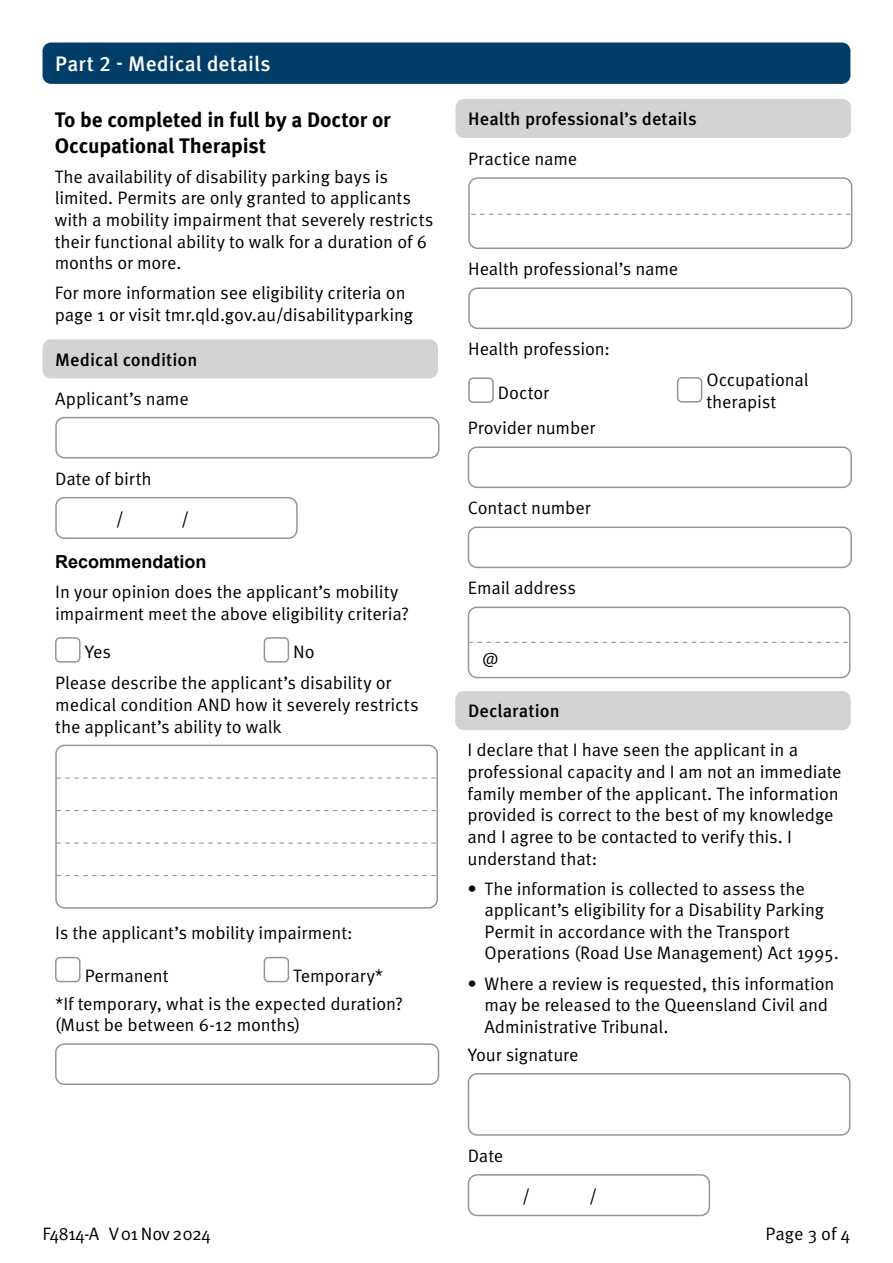
<style>
.page{position:relative;width:893px;height:1263px;background:#fff}
.page>*{position:absolute;margin:0;border:0;box-sizing:border-box;transform-origin:0 0}
.t1{font:700 21px/25.2px "Meta Pro";letter-spacing:-.01em;color:#000}
.t2{font:500 21px "Meta Pro";letter-spacing:.005em;color:#fff}
.t3{font:18px/21.6px "Meta Pro Norm";letter-spacing:-.01em;color:#000}
.t4{font:500 18px "Meta Pro";letter-spacing:.005em;color:#000}
.t5{font:18px "Meta Pro Norm";letter-spacing:-.045em;color:#000}
.t6{font:700 18px "Arial";color:#000}
</style>
<div class="page">
<div style="left:43px;top:43px;width:807px;height:41px;background:#003e69;border-radius:9px"></div>
<div style="left:43px;top:339px;width:395px;height:39px;background:#d1d3d4;border-radius:9px"></div>
<div style="left:55px;top:417px;width:384px;height:41px;border:2px solid #939598;border-radius:9px"></div>
<div style="left:55px;top:637px;width:26px;height:26px;border:2px solid #939598;border-radius:4px"></div>
<div style="left:264px;top:637px;width:25px;height:26px;border:2px solid #939598;border-radius:4px"></div>
<div style="left:55px;top:745px;width:383px;height:164px;border:2px solid #939598;border-radius:9px"></div>
<svg style="left:56px;top:777px;width:380px;height:2px"></svg>
<svg style="left:56px;top:810px;width:380px;height:1px"></svg>
<svg style="left:56px;top:842px;width:380px;height:2px"></svg>
<svg style="left:56px;top:875px;width:380px;height:1px"></svg>
<div style="left:55px;top:957px;width:26px;height:25px;border:2px solid #939598;border-radius:4px"></div>
<div style="left:264px;top:957px;width:25px;height:25px;border:2px solid #939598;border-radius:4px"></div>
<div style="left:55px;top:1043px;width:384px;height:42px;border:2px solid #939598;border-radius:9px"></div>
<div style="left:455px;top:99px;width:396px;height:39px;background:#d1d3d4;border-radius:9px"></div>
<div style="left:468px;top:177px;width:384px;height:72px;border:2px solid #939598;border-radius:9px"></div>
<svg style="left:471px;top:214px;width:379px;height:1px"></svg>
<div style="left:468px;top:287px;width:384px;height:42px;border:2px solid #939598;border-radius:9px"></div>
<div style="left:468px;top:377px;width:26px;height:26px;border:2px solid #939598;border-radius:4px"></div>
<div style="left:677px;top:377px;width:25px;height:26px;border:2px solid #939598;border-radius:4px"></div>
<div style="left:468px;top:446px;width:384px;height:42px;border:2px solid #939598;border-radius:9px"></div>
<div style="left:468px;top:526px;width:384px;height:42px;border:2px solid #939598;border-radius:9px"></div>
<div style="left:468px;top:607px;width:382px;height:71px;border:2px solid #939598;border-radius:9px"></div>
<svg style="left:469px;top:642px;width:379px;height:1px"></svg>
<div style="left:55px;top:497px;width:243px;height:42px;border:2px solid #939598;border-radius:9px"></div>
<div style="left:455px;top:691px;width:396px;height:39px;background:#d1d3d4;border-radius:9px"></div>
<div style="left:468px;top:1073px;width:382px;height:63px;border:2px solid #939598;border-radius:9px"></div>
<div style="left:468px;top:1174px;width:242px;height:42px;border:2px solid #939598;border-radius:9px"></div>
<p class="t2" style="left:55px;top:48px;width:217px">Part 2 - Medical details</p>
<p class="t1" style="left:55px;top:106px;width:337px">To be completed in full by a Doctor or<br>Occupational Therapist</p>
<p class="t3" style="left:55px;top:165px;width:380px">The availability of disability parking bays is limited. Permits are only granted to applicants with a mobility impairment that severely restricts their functional ability to walk for a duration of 6 months or more.</p>
<p class="t3" style="left:55px;top:281px;width:360px">For more information see eligibility criteria on page 1 or visit tmr.qld.gov.au/disabilityparking</p>
<p class="t4" style="left:55px;top:345px;width:144px">Medical condition</p>
<p class="t3" style="left:55px;top:387px;width:135px">Applicant’s name</p>
<p class="t3" style="left:55px;top:467px;width:98px">Date of birth</p>
<p class="t3" style="left:116px;top:506px;width:10px">/</p>
<p class="t3" style="left:181px;top:506px;width:10px">/</p>
<p class="t6" style="left:55px;top:549px;width:153px">Recommendation</p>
<p class="t3" style="left:55px;top:580px;width:355px">In your opinion does the applicant’s mobility impairment meet the above eligibility criteria?</p>
<p class="t3" style="left:85px;top:640px;width:28px">Yes</p>
<p class="t3" style="left:55px;top:635px;width:338px;line-height:31.2px;text-indent:238px">No<br>Please describe the applicant’s disability or</p>
<p class="t3" style="left:55px;top:693px;width:365px">medical condition AND how it severely restricts the applicant’s ability to walk</p>
<p class="t3" style="left:55px;top:921px;width:299px">Is the applicant’s mobility impairment:</p>
<p class="t3" style="left:85px;top:964px;width:85px">Permanent</p>
<p class="t3" style="left:55px;top:961px;width:350px;line-height:27.3px;text-indent:238px">Temporary* *If temporary, what is the expected duration?</p>
<p class="t3" style="left:55px;top:1013px;width:247px">(Must be between 6-12 months)</p>
<p class="t4" style="left:468px;top:105px;width:230px">Health professional’s details</p>
<p class="t3" style="left:468px;top:147px;width:111px">Practice name</p>
<p class="t3" style="left:468px;top:257px;width:212px">Health professional’s name</p>
<p class="t3" style="left:468px;top:337px;width:143px">Health profession:</p>
<p class="t3" style="left:498px;top:380px;width:53px">Doctor</p>
<p class="t3" style="left:468px;top:416px;width:129px">Provider number</p>
<p class="t3" style="left:468px;top:496px;width:124px">Contact number</p>
<p class="t3" style="left:468px;top:576px;width:110px">Email address</p>
<p class="t3" style="left:482px;top:646px;width:18px">@</p>
<p class="t3" style="left:706px;top:368px;width:104px">Occupational therapist</p>
<p class="t4" style="left:468px;top:697px;width:93px">Declaration</p>
<p class="t3" style="left:467px;top:738px;width:376px">I declare that I have seen the applicant in a professional capacity and I am not an immediate family member of the applicant. The information provided is correct to the best of my knowledge and I agree to be contacted to verify this. I understand that:</p>
<p class="t3" style="left:484px;top:876px;width:356px;text-indent:-17px">• The information is collected to assess the applicant’s eligibility for a Disability Parking Permit in accordance with the Transport Operations (Road Use Management) Act 1995.</p>
<p class="t3" style="left:484px;top:971px;width:351px;text-indent:-17px">• Where a review is requested, this information may be released to the Queensland Civil and<br>Administrative Tribunal.</p>
<p class="t3" style="left:468px;top:1043px;width:112px">Your signature</p>
<p class="t3" style="left:468px;top:1144px;width:37px">Date</p>
<p class="t3" style="left:522px;top:1184px;width:10px">/</p>
<p class="t3" style="left:589px;top:1184px;width:10px">/</p>
<p class="t5" style="left:42px;top:1220px;width:170px">F4814-A V01 Nov 2024</p>
<p class="t3" style="left:765px;top:1222px;width:86px">Page 3 of 4</p>
</div>
